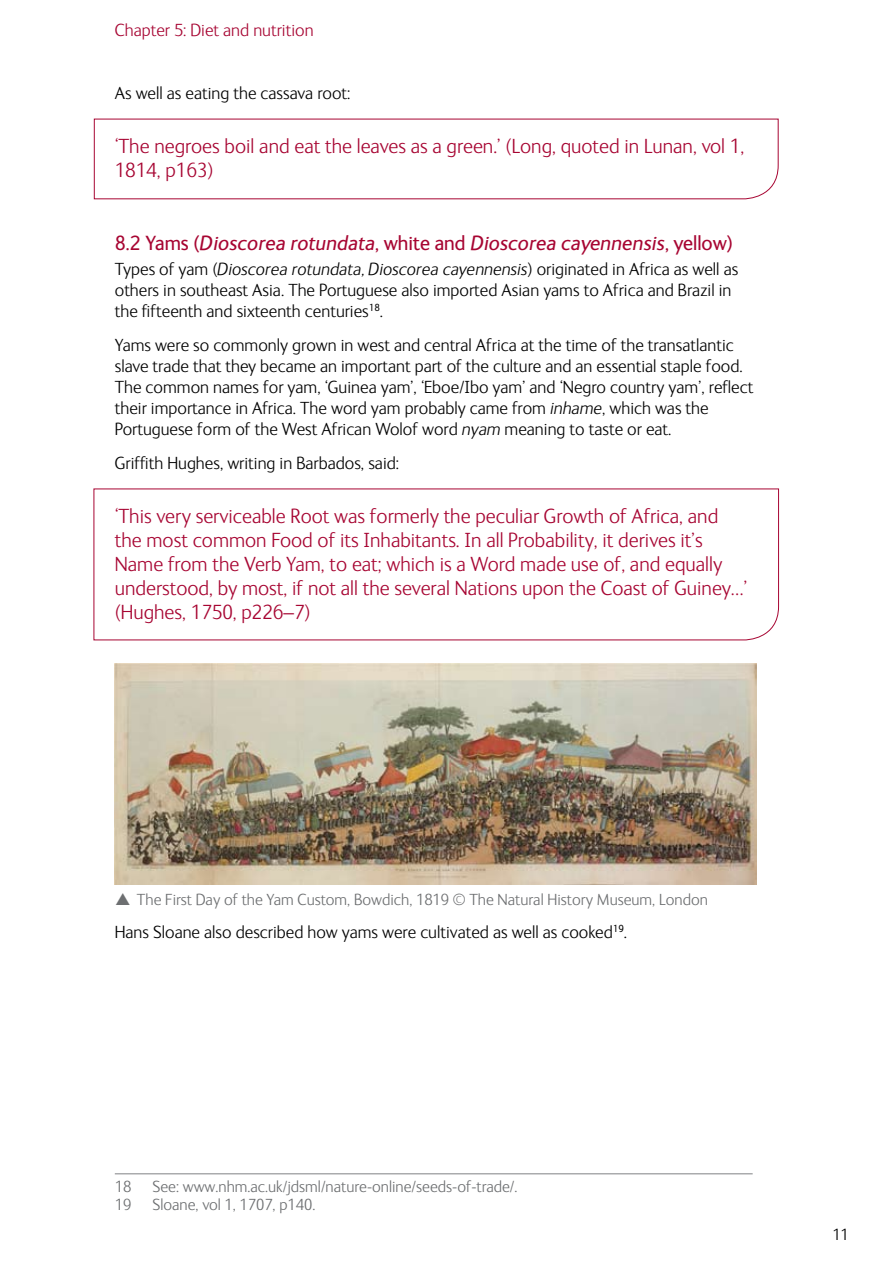
<style>
.page{position:relative;width:893px;height:1263px;background:#fff}
.page>*{position:absolute;margin:0;border:0;box-sizing:border-box;transform-origin:0 0}
.t1{font:300 21px/24px "NHM Ingrid";color:#a70532}
.t2{font:italic 21px "NHM Ingrid";color:#a70532}
.t3{font:300 18px/21px "NHM Ingrid";color:#000}
.t4{font:300 18px "NHM Ingrid";color:#a70532}
.t5{font:300 16.5px "NHM Ingrid";color:#6d6f71}
.t6{font:300 16.5px "NHM Ingrid";color:#000}
.s1{font-style:normal}
.s2{font-style:italic}
</style>
<div class="page">
<img style="left:115px;top:663px;width:642px;height:222px">
<hr style="left:115px;top:1173px;width:638px;height:1px;background:#808285">
<svg style="left:94px;top:118px;width:685px;height:82px"></svg>
<svg style="left:93px;top:488px;width:686px;height:153px"></svg>
<p class="t4" style="left:115px;top:21px;width:200px">Chapter 5: Diet and nutrition</p>
<p class="t3" style="left:115px;top:83px;width:237px">As well as eating the cassava root:</p>
<p class="t1" style="left:115px;top:135px;width:631px">‘The negroes boil and eat the leaves as a green.’ (Long, quoted in Lunan, vol 1,<br>1814, p163)</p>
<p class="t2" style="left:115px;top:232px;width:620px"><span class="s1">8.2 Yams (</span>Dioscorea rotundata<span class="s1">, white and</span> Dioscorea cayennensis<span class="s1">, yellow)</span></p>
<p class="t3" style="left:115px;top:259px;width:625px">Types of yam (<span class="s2">Dioscorea rotundata, Dioscorea cayennensis</span>) originated in Africa as well as others in southeast Asia. The Portuguese also imported Asian yams to Africa and Brazil in the fifteenth and sixteenth centuries<sup>18</sup>.</p>
<p class="t3" style="left:115px;top:335px;width:640px">Yams were so commonly grown in west and central Africa at the time of the transatlantic slave trade that they became an important part of the culture and an essential staple food.<br>The common names for yam, ‘Guinea yam’, ‘Eboe/Ibo yam’ and ‘Negro country yam’, reflect their importance in Africa. The word yam probably came from <span class="s2">inhame</span>, which was the Portuguese form of the West African Wolof word <span class="s2">nyam</span> meaning to taste or eat.</p>
<p class="t3" style="left:115px;top:453px;width:286px">Griffith Hughes, writing in Barbados, said:</p>
<p class="t1" style="left:115px;top:504px;width:634px">‘This very serviceable Root was formerly the peculiar Growth of Africa, and the most common Food of its Inhabitants. In all Probability, it derives it’s Name from the Verb Yam, to eat; which is a Word made use of, and equally understood, by most, if not all the several Nations upon the Coast of Guiney…’ (Hughes, 1750, p226–7)</p>
<p class="t5" style="left:137px;top:891px;width:572px">The First Day of the Yam Custom, Bowdich, 1819 © The Natural History Museum, London</p>
<p class="t3" style="left:115px;top:922px;width:514px">Hans Sloane also described how yams were cultivated as well as cooked<sup>19</sup>.</p>
<p class="t5" style="left:115px;top:1178px;width:18px">18</p>
<p class="t5" style="left:153px;top:1178px;width:367px">See: www.nhm.ac.uk/jdsml/nature-online/seeds-of-trade/.</p>
<p class="t5" style="left:115px;top:1196px;width:18px">19</p>
<p class="t5" style="left:153px;top:1196px;width:164px">Sloane, vol 1, 1707, p140.</p>
<p class="t6" style="left:832px;top:1226px;width:18px">11</p>
</div>
